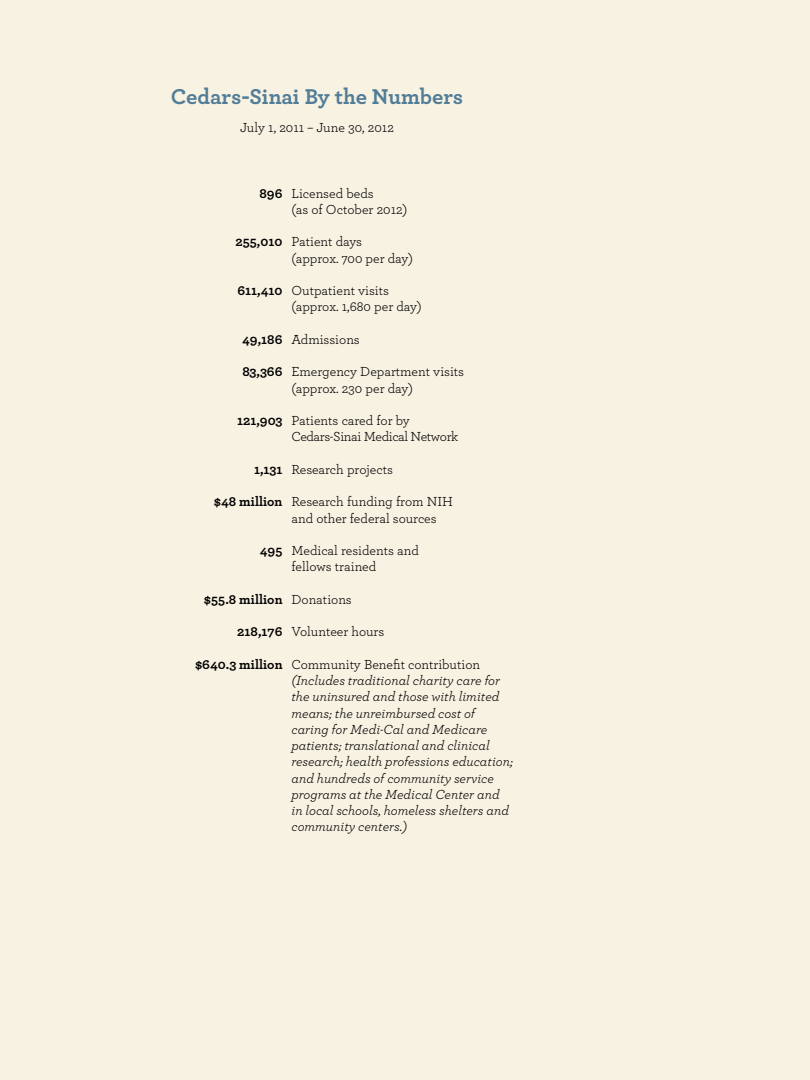
<style>
.page{position:relative;width:810px;height:1080px;background:#f8f2e3}
.page>*{position:absolute;margin:0;border:0;box-sizing:border-box;transform-origin:0 0}
.t1{font:700 22.5px "Archer";letter-spacing:-.005em;color:#527d97}
.t2{font:italic 13.75px/16.2px "Archer";color:#000}
.t3{font:13.75px/16.2px "Archer";color:#000}
.t4{font:13.75px/16.2px "Archer";letter-spacing:-.025em;color:#000}
.t5{font:700 13.75px "Archer";color:#000}
.s1{font-weight:700}
.s2{font-weight:400}
.s3{font-weight:700;font-style:normal}
.s4{font-style:normal}
</style>
<div class="page">
<h1 class="t1" style="left:171px;top:79px;width:294px">Cedars-Sinai By the Numbers</h1>
<p class="t3" style="left:240px;top:119px;width:155px">July 1, 2011 – June 30, 2012</p>
<p class="t3" style="left:291px;top:184px;width:117px;text-indent:-32px"><span class="s1">896</span> Licensed beds<br>(as of October 2012)</p>
<p class="t3" style="left:291px;top:233px;width:123px;text-indent:-56px"><span class="s1">255,010</span> Patient days<br>(approx. 700 per day)</p>
<p class="t3" style="left:291px;top:282px;width:132px;text-indent:-54px"><span class="s1">611,410</span> Outpatient visits (approx. 1,680 per day)</p>
<p class="t3" style="left:242px;top:330px;width:119px"><span class="s1">49,186</span> Admissions</p>
<p class="t3" style="left:242px;top:363px;width:223px;text-align:center"><span class="s1">83,366</span> Emergency Department visits (approx. 230 per day)</p>
<p class="t4" style="left:291px;top:412px;width:168px;text-indent:-54px"><span class="s1">121,903</span> Patients cared for by<br>Cedars-Sinai Medical Network</p>
<p class="t3" style="left:254px;top:460px;width:141px"><span class="s1">1,131</span> Research projects</p>
<p class="t3" style="left:291px;top:493px;width:163px;text-indent:-78px"><span class="s1">$48 million</span> Research funding from NIH and other federal sources</p>
<p class="t3" style="left:291px;top:542px;width:129px;text-indent:-31px"><span class="s1">495</span> Medical residents and fellows trained</p>
<p class="t5" style="left:204px;top:588px;width:150px">$55.8 million <span class="s2">Donations</span></p>
<p class="t3" style="left:237px;top:623px;width:149px"><span class="s1">218,176</span> Volunteer hours</p>
<p class="t2" style="left:291px;top:655px;width:223px;text-indent:-96px"><span class="s3">$640.3 million</span> <span class="s4">Community Benefit contribution </span>(Includes traditional charity care for the uninsured and those with limited means; the unreimbursed cost of caring for Medi-Cal and Medicare patients; translational and clinical research; health professions education; and hundreds of community service programs at the Medical Center and in local schools, homeless shelters and community centers.)</p>
</div>
